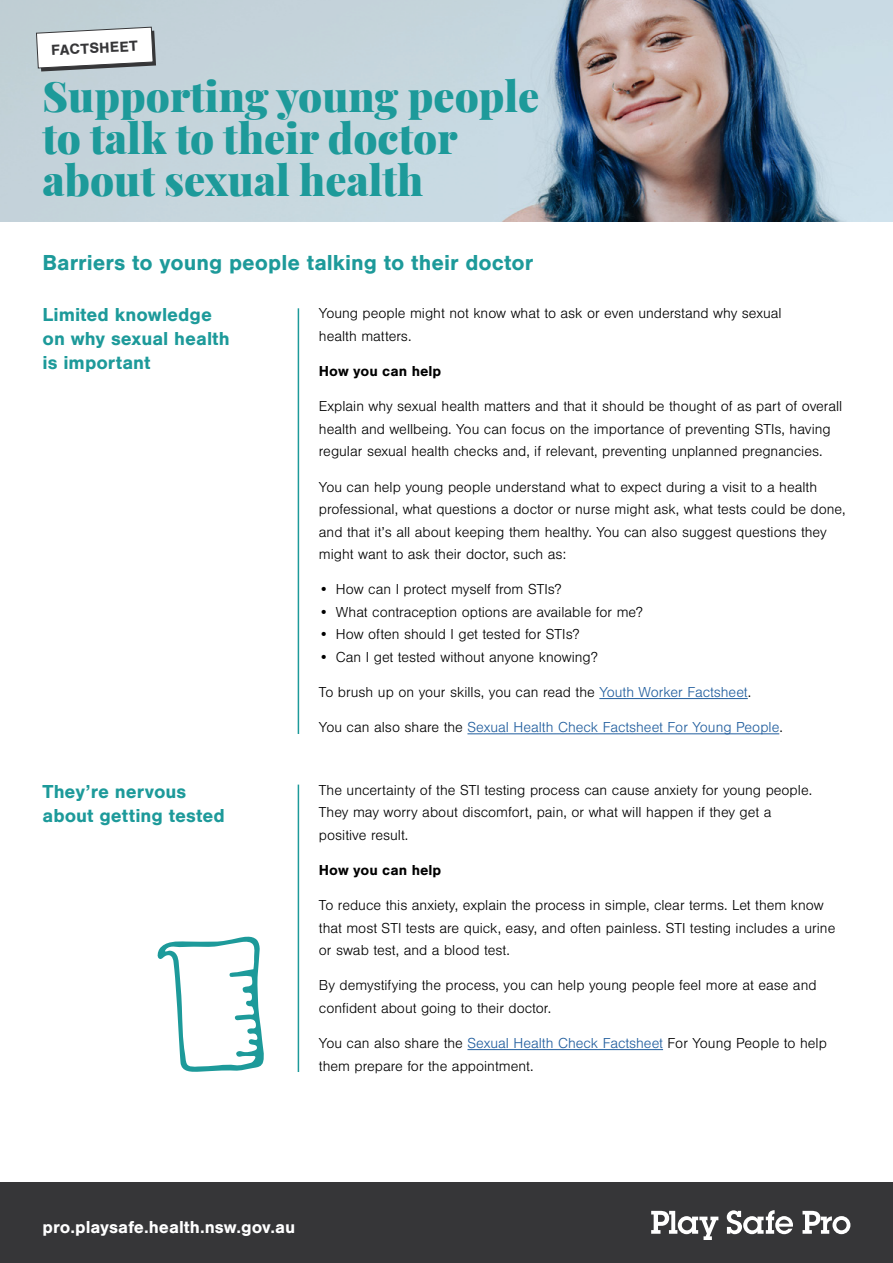
<style>
.page{position:relative;width:893px;height:1263px;background:#fff}
.page>*{position:absolute;margin:0;border:0;box-sizing:border-box;transform-origin:0 0}
.t1{font:900 42px/42px "Playfair Display";color:#1d9a9a}
.t2{font:700 22.5px "Nimbus San";color:#1d9a9a}
.t3{font:700 19.5px/24px "Nimbus San";color:#1d9a9a}
.t4{font:700 18px "Nimbus San";color:#fff}
.t5{font:700 15.15px "Nimbus San";color:#363638}
.t6{font:300 15px/22.5px "Nimbus San";color:#000}
.t7{font:300 15px "Nimbus San";color:#215e9e}
.t8{font:700 15px "Nimbus San";color:#000}
.s1{color:#215e9e}
.s2{color:#000}
</style>
<div class="page">
<img style="left:497px;top:0;width:396px;height:221px">
<div style="left:0;top:1182px;width:893px;height:81px;background:#363638"></div>
<svg style="left:651px;top:1211px;width:67px;height:29px"></svg>
<svg style="left:727px;top:1210px;width:66px;height:24px"></svg>
<svg style="left:802px;top:1211px;width:48px;height:23px"></svg>
<svg style="left:36px;top:26px;width:120px;height:45px"></svg>
<hr style="left:467px;top:1049px;width:196px;height:1px;background:#215e9e">
<hr style="left:298px;top:785px;width:1px;height:287px;background:#1d9a9a">
<hr style="left:599px;top:698px;width:149px;height:1px;background:#215e9e">
<hr style="left:467px;top:733px;width:312px;height:1px;background:#215e9e">
<hr style="left:298px;top:308px;width:1px;height:426px;background:#1d9a9a">
<svg style="left:157px;top:936px;width:107px;height:136px"></svg>
<p class="t5" style="left:51px;top:42px;width:88px;rotate:-3deg">FACTSHEET</p>
<h1 class="t1" style="left:43px;top:72px;width:498px">Supporting young people to talk to their doctor about sexual health</h1>
<h2 class="t2" style="left:43px;top:250px;width:492px">Barriers to young people talking to their doctor</h2>
<h3 class="t3" style="left:43px;top:303px;width:189px">Limited knowledge on why sexual health is important</h3>
<p class="t6" style="left:319px;top:303px;width:464px">Young people might not know what to ask or even understand why sexual health matters.</p>
<p class="t8" style="left:319px;top:363px;width:124px">How you can help</p>
<p class="t6" style="left:319px;top:396px;width:525px">Explain why sexual health matters and that it should be thought of as part of overall health and wellbeing. You can focus on the importance of preventing STIs, having regular sexual health checks and, if relevant, preventing unplanned pregnancies.</p>
<p class="t6" style="left:319px;top:476px;width:528px">You can help young people understand what to expect during a visit to a health professional, what questions a doctor or nurse might ask, what tests could be done, and that it’s all about keeping them healthy. You can also suggest questions they might want to ask their doctor, such as:</p>
<p class="t6" style="left:319px;top:579px;width:244px">• How can I protect myself from STIs?</p>
<p class="t6" style="left:319px;top:601px;width:325px">• What contraception options are available for me?</p>
<p class="t6" style="left:319px;top:624px;width:262px">• How often should I get tested for STIs?</p>
<p class="t6" style="left:319px;top:646px;width:280px">• Can I get tested without anyone knowing?</p>
<p class="t6" style="left:319px;top:681px;width:434px">To brush up on your skills, you can read the <span class="s1">Youth Worker Factsheet</span>.</p>
<p class="t7" style="left:319px;top:719px;width:465px"><span class="s2">You can also share the</span> Sexual Health Check Factsheet For Young People<span class="s2">.</span></p>
<h3 class="t3" style="left:43px;top:779px;width:184px">They’re nervous about getting tested</h3>
<p class="t6" style="left:319px;top:779px;width:495px">The uncertainty of the STI testing process can cause anxiety for young people.<br>They may worry about discomfort, pain, or what will happen if they get a positive result.</p>
<p class="t8" style="left:319px;top:861px;width:124px">How you can help</p>
<p class="t6" style="left:319px;top:894px;width:518px">To reduce this anxiety, explain the process in simple, clear terms. Let them know that most STI tests are quick, easy, and often painless. STI testing includes a urine or swab test, and a blood test.</p>
<p class="t6" style="left:319px;top:974px;width:499px">By demystifying the process, you can help young people feel more at ease and confident about going to their doctor.</p>
<p class="t6" style="left:319px;top:1032px;width:509px">You can also share the <span class="s1">Sexual Health Check Factsheet</span> For Young People to help them prepare for the appointment.</p>
<p class="t4" style="left:43px;top:1217px;width:254px">pro.playsafe.health.nsw.gov.au</p>
</div>
